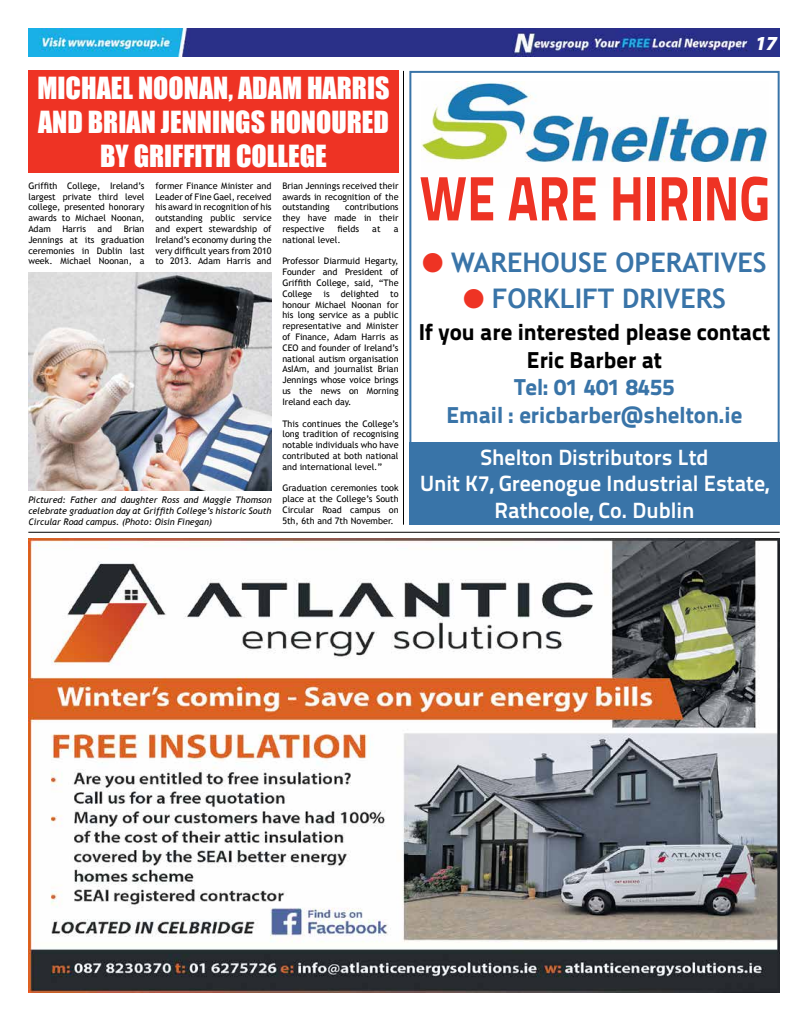
<style>
.page{position:relative;width:808px;height:1021px;background:#fff}
.page>*{position:absolute;margin:0;border:0;box-sizing:border-box;transform-origin:0 0}
.t1{font:800 62.5px "Titillium Text 22 L";color:#ee3324;scale:.82 1}
.t2{font:28px/33.6px "Impact";color:#fff;text-align:center}
.t3{font:700 27px "Trebuchet MS";color:#3974a8}
.t4{font:800 23px/27.6px "Titillium Text 22 L";color:#000;text-align:center}
.t5{font:800 23px/27.6px "Titillium Text 22 L";color:#3974a8;text-align:center}
.t6{font:700 22px/26.4px "Titillium Text 22 L";color:#fff;text-align:center}
.t7{font:20px "Impact";color:#fff}
.t8{font:9px/10.8px "Trebuchet MS";color:#000;text-align:justify}
.t9{font:italic 9px/10.8px "Trebuchet MS";color:#000;text-align:justify}
.s1{font-family:"Myriad Pro";font-weight:900;font-style:italic}
.s2{color:#ee3324}
</style>
<div class="page">
<img style="left:28px;top:28px;width:752px;height:29px">
<img style="left:28px;top:539px;width:752px;height:453px">
<hr style="left:28px;top:531px;width:752px;height:1px;background:#000">
<img style="left:421px;top:82px;width:347px;height:81px">
<div style="left:409px;top:441px;width:371px;height:83px;background:#3974a8"></div>
<hr style="left:403px;top:71px;width:1px;height:453px;background:#000">
<div style="left:28px;top:71px;width:371px;height:102px;background:#ee3324"></div>
<img style="left:28px;top:273px;width:244px;height:217px">
<h2 class="t2" style="left:37px;top:71px;width:354px">MICHAEL NOONAN, ADAM HARRIS<br>AND BRIAN JENNINGS HONOURED<br>BY GRIFFITH COLLEGE</h2>
<p class="t8" style="left:28px;top:180px;width:118px">Griffith College, Ireland’s largest private third level college, presented honorary awards to Michael Noonan, Adam</p>
<p class="t8" style="left:155px;top:180px;width:118px">former Finance Minister and Leader of Fine Gael, received his award in recognition of his outstanding public service and expert stewardship of Ireland’s economy during the very difficult years from 2010 to 2013. Adam Harris and</p>
<p class="t8" style="left:282px;top:180px;width:118px">Brian Jennings received their awards in recognition of the outstanding</p>
<p class="t8" style="left:282px;top:202px;width:118px;text-indent:63px">contributions they have made in their respective</p>
<p class="t8" style="left:338px;top:223px;width:23px">fields</p>
<p class="t8" style="left:372px;top:223px;width:10px">at</p>
<p class="t8" style="left:394px;top:223px;width:6px">a</p>
<p class="t8" style="left:282px;top:234px;width:60px">national level.</p>
<p class="t8" style="left:282px;top:256px;width:118px">Professor Diarmuid Hegarty, Founder and President of Griffith College, said, “The College is delighted to honour Michael Noonan for his long service as a public representative and Minister of Finance, Adam Harris as CEO and founder of Ireland’s national autism organisation AsIAm, and journalist Brian Jennings whose voice brings us the news on Morning Ireland each day.</p>
<p class="t8" style="left:282px;top:418px;width:118px">This continues the College’s long tradition of recognising notable individuals who have contributed at both national and international level.”</p>
<p class="t8" style="left:282px;top:483px;width:118px">Graduation ceremonies took place at the College’s South Circular Road campus on 5th, 6th and 7th November.</p>
<p class="t8" style="left:62px;top:223px;width:25px">Harris</p>
<p class="t8" style="left:98px;top:223px;width:16px">and</p>
<p class="t8" style="left:28px;top:223px;width:118px;text-indent:95px">Brian Jennings at its graduation ceremonies in Dublin last week. Michael Noonan, a</p>
<p class="t9" style="left:28px;top:494px;width:245px">Pictured: Father and daughter Ross and Maggie Thomson celebrate graduation day at Griffith College’s historic South Circular Road campus. (Photo: Oisin Finegan)</p>
<h3 class="t7" style="left:753px;top:27px;width:26px">03<span class="s1">17</span></h3>
<h1 class="t1" style="left:419px;top:149px;width:429px">WE ARE HIRING</h1>
<h3 class="t3" style="left:422px;top:245px;width:346px"><span class="s2">●</span> WAREHOUSE OPERATIVES</h3>
<h3 class="t3" style="left:463px;top:281px;width:264px"><span class="s2">●</span> FORKLIFT DRIVERS</h3>
<h3 class="t4" style="left:419px;top:317px;width:353px">If you are interested please contact<br>Eric Barber at</h3>
<h3 class="t5" style="left:446px;top:372px;width:297px">Tel: 01 401 8455<br>Email : ericbarber@shelton.ie</h3>
<h3 class="t6" style="left:420px;top:443px;width:350px">Shelton Distributors Ltd<br>Unit K7, Greenogue Industrial Estate,<br>Rathcoole, Co. Dublin</h3>
</div>
